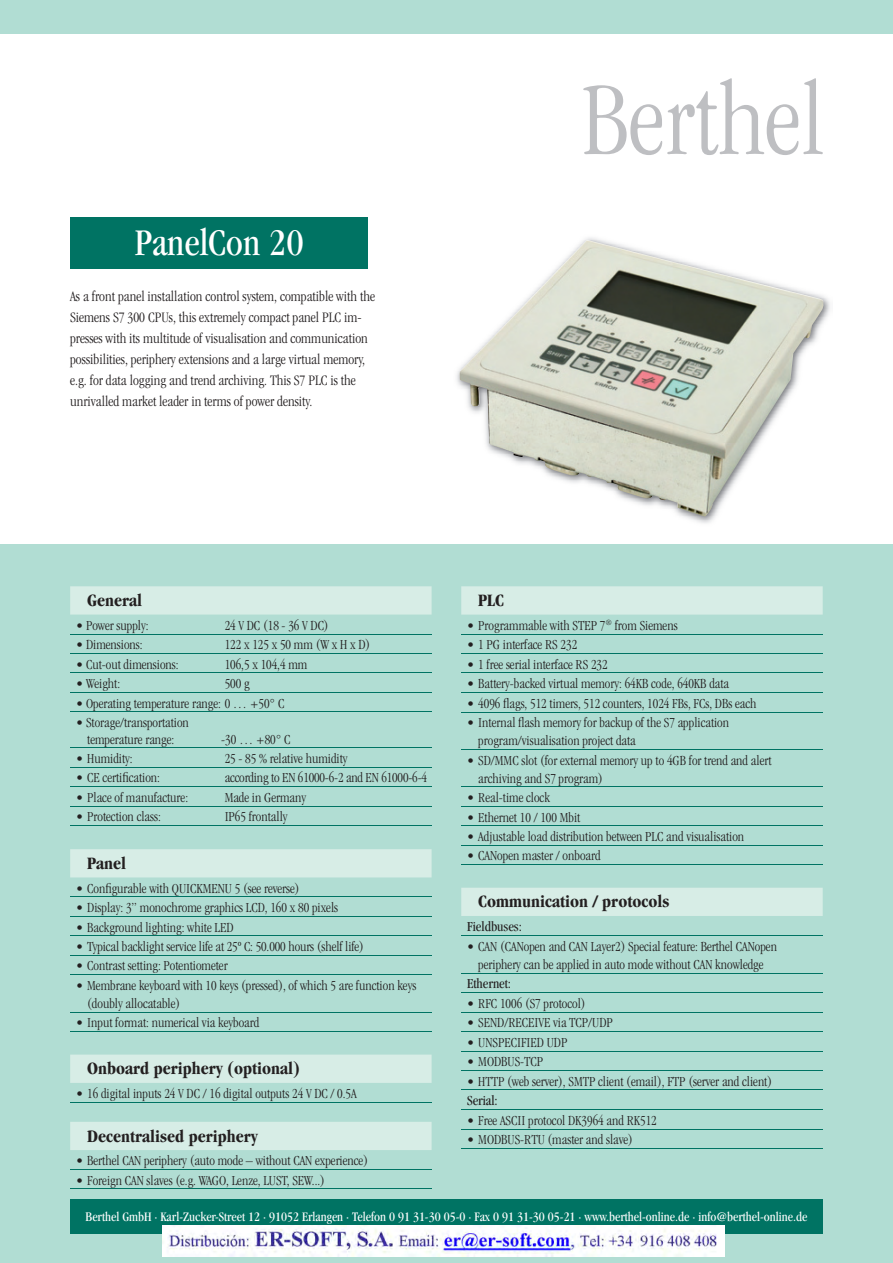
<style>
.page{position:relative;width:893px;height:1263px;background:#fff}
.page>*{position:absolute;margin:0;border:0;box-sizing:border-box;transform-origin:0 0}
.t1{font:condensed 39px "Garamond";color:#fff}
.t2{font:700 condensed 18px "Garamond";color:#231f20}
.t3{font:300 condensed 15px/21px "Garamond";color:#231f20}
.t4{font:300 condensed 14.25px/18px "Garamond";color:#231f20}
.t5{font:condensed 14.25px "Garamond";letter-spacing:-.005em;color:#231f20}
.t6{font:condensed 13.5px "Garamond";color:#fff}
</style>
<div class="page">
<div style="left:0;top:544px;width:893px;height:719px;background:#b1ddd3"></div>
<img style="left:460px;top:240px;width:364px;height:277px">
<svg style="left:583px;top:78px;width:240px;height:77px"></svg>
<div style="left:0;top:0;width:893px;height:34px;background:#b1ddd3"></div>
<svg style="left:70px;top:586px;width:362px;height:564px"></svg>
<hr style="left:70px;top:634px;width:362px;height:1px;background:#007363">
<hr style="left:70px;top:653px;width:362px;height:1px;background:#007363">
<hr style="left:70px;top:672px;width:362px;height:1px;background:#007363">
<hr style="left:70px;top:692px;width:362px;height:1px;background:#007363">
<hr style="left:70px;top:711px;width:362px;height:1px;background:#007363">
<hr style="left:70px;top:747px;width:362px;height:1px;background:#007363">
<hr style="left:70px;top:767px;width:362px;height:1px;background:#007363">
<hr style="left:70px;top:786px;width:362px;height:1px;background:#007363">
<hr style="left:70px;top:806px;width:362px;height:1px;background:#007363">
<hr style="left:70px;top:825px;width:362px;height:1px;background:#007363">
<hr style="left:70px;top:1031px;width:362px;height:1px;background:#007363">
<hr style="left:70px;top:896px;width:362px;height:1px;background:#007363">
<hr style="left:70px;top:916px;width:362px;height:1px;background:#007363">
<hr style="left:70px;top:1102px;width:362px;height:1px;background:#007363">
<hr style="left:70px;top:1169px;width:362px;height:1px;background:#007363">
<hr style="left:70px;top:1188px;width:362px;height:1px;background:#007363">
<hr style="left:70px;top:935px;width:362px;height:1px;background:#007363">
<hr style="left:70px;top:955px;width:362px;height:1px;background:#007363">
<hr style="left:70px;top:974px;width:362px;height:1px;background:#007363">
<hr style="left:70px;top:1012px;width:362px;height:1px;background:#007363">
<svg style="left:461px;top:586px;width:362px;height:330px"></svg>
<hr style="left:461px;top:634px;width:362px;height:1px;background:#007363">
<hr style="left:461px;top:653px;width:362px;height:1px;background:#007363">
<hr style="left:461px;top:935px;width:362px;height:1px;background:#007363">
<hr style="left:461px;top:672px;width:362px;height:1px;background:#007363">
<hr style="left:461px;top:692px;width:362px;height:1px;background:#007363">
<hr style="left:461px;top:712px;width:362px;height:1px;background:#007363">
<hr style="left:461px;top:749px;width:362px;height:1px;background:#007363">
<hr style="left:461px;top:786px;width:362px;height:1px;background:#007363">
<hr style="left:461px;top:806px;width:362px;height:1px;background:#007363">
<hr style="left:461px;top:973px;width:362px;height:1px;background:#007363">
<hr style="left:461px;top:992px;width:362px;height:1px;background:#007363">
<hr style="left:461px;top:1012px;width:362px;height:1px;background:#007363">
<hr style="left:461px;top:1031px;width:362px;height:1px;background:#007363">
<hr style="left:461px;top:1050px;width:362px;height:1px;background:#007363">
<hr style="left:461px;top:1070px;width:362px;height:1px;background:#007363">
<hr style="left:461px;top:825px;width:362px;height:1px;background:#007363">
<hr style="left:461px;top:845px;width:362px;height:1px;background:#007363">
<hr style="left:461px;top:864px;width:362px;height:1px;background:#007363">
<hr style="left:461px;top:1089px;width:362px;height:1px;background:#007363">
<hr style="left:461px;top:1109px;width:362px;height:1px;background:#007363">
<hr style="left:461px;top:1128px;width:362px;height:1px;background:#007363">
<hr style="left:461px;top:1148px;width:362px;height:1px;background:#007363">
<div style="left:70px;top:217px;width:298px;height:51px;background:#007363"></div>
<div style="left:70px;top:1199px;width:753px;height:34px;background:#007363"></div>
<img style="left:162px;top:1225px;width:562px;height:32px">
<h1 class="t1" style="left:135px;top:221px;width:170px">PanelCon 20</h1>
<p class="t3" style="left:70px;top:286px;width:306px">As a front panel installation control system, compatible with the Siemens S7 300 CPUs, this extremely compact panel PLC im&shy;presses with its multitude of visualisation and communication possibilities, periphery extensions and a large virtual memory, e.g. for data logging and trend archiving. This S7 PLC is the unrivalled market leader in terms of power density.</p>
<p class="t2" style="left:87px;top:590px;width:56px">General</p>
<p class="t4" style="left:76px;top:616px;width:74px">• Power supply:</p>
<p class="t4" style="left:225px;top:616px;width:106px">24 V DC (18 - 36 V DC)</p>
<p class="t4" style="left:76px;top:636px;width:68px">• Dimensions:</p>
<p class="t4" style="left:225px;top:636px;width:147px">122 x 125 x 50 mm (W x H x D)</p>
<p class="t4" style="left:76px;top:655px;width:104px">• Cut-out dimensions:</p>
<p class="t4" style="left:225px;top:655px;width:84px">106,5 x 104,4 mm</p>
<p class="t4" style="left:76px;top:675px;width:46px">• Weight:</p>
<p class="t4" style="left:225px;top:675px;width:26px">500 g</p>
<p class="t4" style="left:76px;top:694px;width:210px">• Operating temperature range: 0 … +50° C</p>
<p class="t4" style="left:76px;top:714px;width:114px;line-height:16.5px;text-align:center">• Storage/transportation temperature range:</p>
<p class="t4" style="left:221px;top:730px;width:71px">-30 … +80° C</p>
<p class="t4" style="left:76px;top:749px;width:58px">• Humidity:</p>
<p class="t4" style="left:225px;top:749px;width:125px">25 - 85 % relative humidity</p>
<p class="t4" style="left:76px;top:769px;width:85px">• CE certification:</p>
<p class="t4" style="left:225px;top:769px;width:204px">according to EN 61000-6-2 and EN 61000-6-4</p>
<p class="t4" style="left:76px;top:788px;width:113px">• Place of manufacture:</p>
<p class="t4" style="left:225px;top:788px;width:83px">Made in Germany</p>
<p class="t4" style="left:76px;top:808px;width:86px">• Protection class:</p>
<p class="t4" style="left:225px;top:808px;width:64px">IP65 frontally</p>
<p class="t2" style="left:87px;top:853px;width:40px">Panel</p>
<p class="t4" style="left:76px;top:879px;width:225px">• Configurable with QUICKMENU 5 (see reverse)</p>
<p class="t4" style="left:76px;top:899px;width:263px">• Display: 3” monochrome graphics LCD, 160 x 80 pixels</p>
<p class="t4" style="left:76px;top:918px;width:159px">• Background lighting: white LED</p>
<p class="t4" style="left:76px;top:937px;width:289px">• Typical backlight service life at 25º C: 50.000 hours (shelf life)</p>
<p class="t4" style="left:76px;top:957px;width:153px">• Contrast setting: Potentiometer</p>
<p class="t4" style="left:87px;top:976px;width:331px;text-indent:-11px">• Membrane keyboard with 10 keys (pressed), of which 5 are function keys (doubly allocatable)</p>
<p class="t4" style="left:76px;top:1014px;width:185px">• Input format: numerical via keyboard</p>
<p class="t2" style="left:87px;top:1058px;width:214px">Onboard periphery (optional)</p>
<p class="t4" style="left:76px;top:1084px;width:282px">• 16 digital inputs 24 V DC / 16 digital outputs 24 V DC / 0.5A</p>
<p class="t2" style="left:87px;top:1126px;width:172px">Decentralised periphery</p>
<p class="t4" style="left:76px;top:1152px;width:293px">• Berthel CAN periphery (auto mode – without CAN experience)</p>
<p class="t4" style="left:76px;top:1171px;width:250px">• Foreign CAN slaves (e.g. WAGO, Lenze, LUST, SEW...)</p>
<p class="t2" style="left:478px;top:590px;width:27px">PLC</p>
<p class="t4" style="left:467px;top:616px;width:212px">• Programmable with STEP 7<sup>®</sup> from Siemens</p>
<p class="t4" style="left:467px;top:636px;width:111px">• 1 PG interface RS 232</p>
<p class="t4" style="left:467px;top:655px;width:142px">• 1 free serial interface RS 232</p>
<p class="t4" style="left:467px;top:675px;width:263px">• Battery-backed virtual memory: 64KB code, 640KB data</p>
<p class="t4" style="left:467px;top:694px;width:291px">• 4096 flags, 512 timers, 512 counters, 1024 FBs, FCs, DBs each</p>
<p class="t4" style="left:478px;top:714px;width:252px;text-indent:-11px">• Internal flash memory for backup of the S7 application program/visualisation project data</p>
<p class="t4" style="left:478px;top:751px;width:295px;text-indent:-11px">• SD/MMC slot (for external memory up to 4GB for trend and alert archiving and S7 program)</p>
<p class="t4" style="left:467px;top:789px;width:84px">• Real-time clock</p>
<p class="t4" style="left:467px;top:808px;width:115px">• Ethernet 10 / 100 Mbit</p>
<p class="t4" style="left:467px;top:827px;width:278px">• Adjustable load distribution between PLC and visualisation</p>
<p class="t4" style="left:467px;top:847px;width:135px">• CANopen master / onboard</p>
<p class="t2" style="left:478px;top:891px;width:193px">Communication / protocols</p>
<p class="t5" style="left:467px;top:919px;width:56px">Fieldbuses:</p>
<p class="t4" style="left:467px;top:937px;width:311px;text-align:center">• CAN (CANopen and CAN Layer2) Special feature: Berthel CANopen periphery can be applied in auto mode without CAN knowledge</p>
<p class="t5" style="left:467px;top:976px;width:45px">Ethernet:</p>
<p class="t4" style="left:467px;top:994px;width:120px">• RFC 1006 (S7 protocol)</p>
<p class="t4" style="left:467px;top:1014px;width:147px">• SEND/RECEIVE via TCP/UDP</p>
<p class="t4" style="left:467px;top:1033px;width:102px">• UNSPECIFIED UDP</p>
<p class="t4" style="left:467px;top:1053px;width:77px">• MODBUS-TCP</p>
<p class="t4" style="left:467px;top:1072px;width:306px">• HTTP (web server), SMTP client (email), FTP (server and client)</p>
<p class="t5" style="left:467px;top:1093px;width:32px">Serial:</p>
<p class="t4" style="left:467px;top:1111px;width:191px">• Free ASCII protocol DK3964 and RK512</p>
<p class="t4" style="left:467px;top:1131px;width:167px">• MODBUS-RTU (master and slave)</p>
<p class="t6" style="left:86px;top:1210px;width:723px">Berthel GmbH · Karl-Zucker-Street 12 · 91052 Erlangen · Telefon 0 91 31-30 05-0 · Fax 0 91 31-30 05-21 · www.berthel-online.de · info@berthel-online.de</p>
</div>
